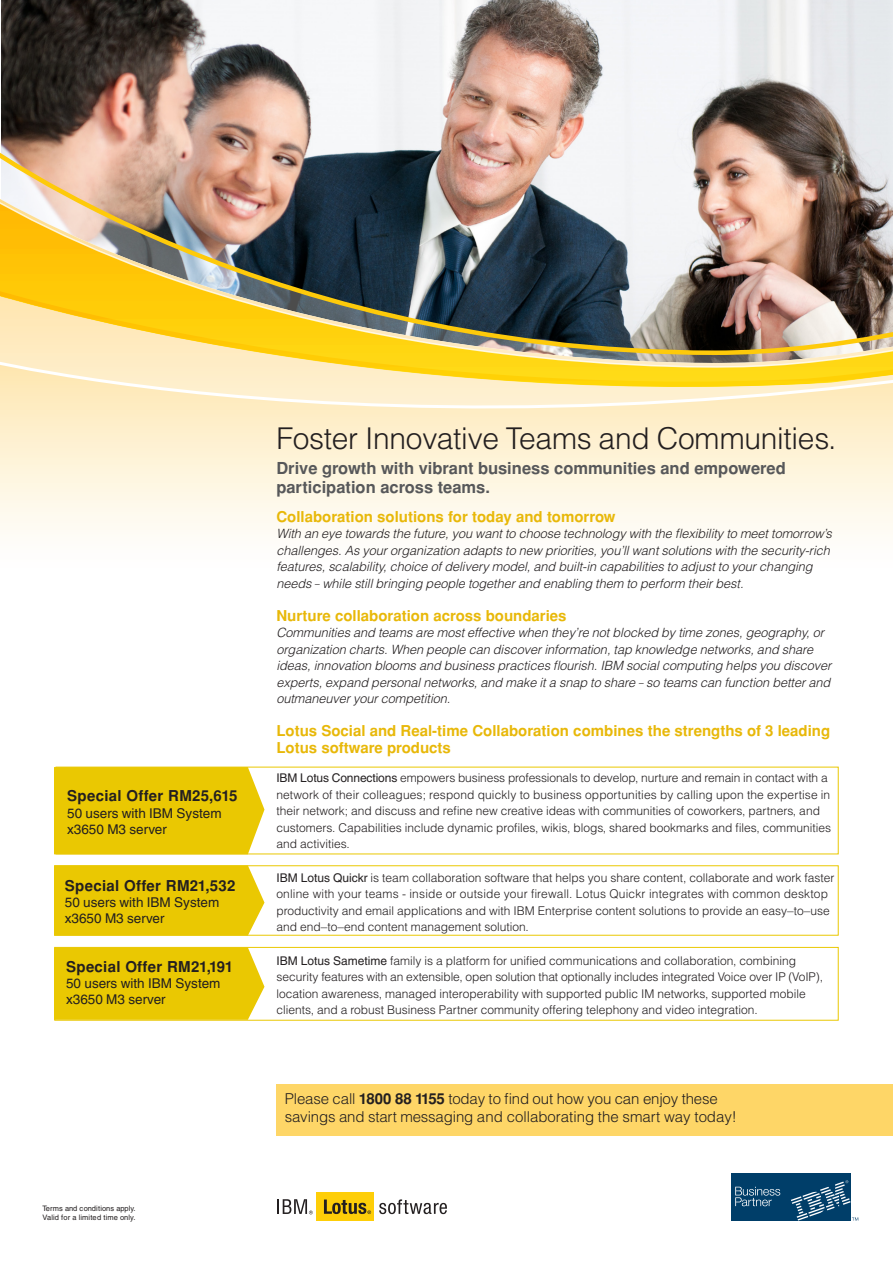
<style>
.page{position:relative;width:893px;height:1263px;background:#fff}
.page>*{position:absolute;margin:0;border:0;box-sizing:border-box;transform-origin:0 0}
.t1{font:300 30px "IBM Helvetica 2004";letter-spacing:-.01em;color:#231f20}
.t2{font:700 16.5px "IBM Helvetica 2004";color:#57585a}
.t3{font:700 15px/16.5px "IBM Helvetica 2004";color:#e8b809}
.t4{font:300 15px/18px "IBM Helvetica 2004";letter-spacing:-.01em;color:#231f20}
.t5{font:700 15px "IBM Helvetica 2004";letter-spacing:.02em;color:#231f20}
.t6{font:13.5px/16.2px "IBM Helvetica 2004";color:#231f20}
.t7{font:italic 300 12.75px/16.5px "IBM Helvetica 2004";letter-spacing:-.005em;color:#231f20}
.t8{font:300 12px/16.5px "IBM Helvetica 2004";color:#231f20}
.t9{font:7.5px "IBM Hel Apr Nin Six";letter-spacing:.01em;color:#231f20}
.s1{font-weight:400}
.s2{font-weight:700}
</style>
<div class="page">
<img style="left:1px;top:0;width:892px;height:117px">
<svg style="left:54px;top:766px;width:839px;height:370px"></svg>
<div style="left:0;top:511px;width:893px;height:21px;background:#fefaf1"></div>
<img style="left:0;top:117px;width:893px;height:56px">
<img style="left:0;top:173px;width:893px;height:110px">
<svg style="left:0;top:283px;width:893px;height:228px;background:#e1d2a1"></svg>
<div style="left:54px;top:767px;width:210px;height:87px;background:#eac802"></div>
<div style="left:54px;top:865px;width:210px;height:71px;background:#eac802"></div>
<div style="left:56px;top:949px;width:208px;height:69px;background:#eac802"></div>
<div style="left:54px;top:947px;width:785px;height:73px;border:1px solid #eac802"></div>
<div style="left:276px;top:1084px;width:617px;height:51px;background:#fed667"></div>
<div style="left:731px;top:1172px;width:120px;height:48px;background:#003e69"></div>
<svg style="left:735px;top:1187px;width:45px;height:19px"></svg>
<svg style="left:791px;top:1180px;width:67px;height:40px"></svg>
<div style="left:316px;top:1192px;width:58px;height:29px;background:#fece08"></div>
<svg style="left:379px;top:1199px;width:68px;height:15px"></svg>
<svg style="left:324px;top:1199px;width:47px;height:15px"></svg>
<svg style="left:277px;top:1199px;width:36px;height:15px"></svg>
<p class="t5" style="left:67px;top:787px;width:172px">Special Offer RM25,615</p>
<p class="t6" style="left:67px;top:805px;width:156px">50 users with IBM System x3650 M3 server</p>
<p class="t5" style="left:65px;top:877px;width:172px">Special Offer RM21,532</p>
<p class="t6" style="left:65px;top:894px;width:156px">50 users with IBM System x3650 M3 server</p>
<p class="t5" style="left:66px;top:958px;width:168px">Special Offer RM21,191</p>
<p class="t6" style="left:66px;top:975px;width:156px">50 users with IBM System x3650 M3 server</p>
<p class="t9" style="left:43px;top:1204px;width:95px">Terms and conditions apply.</p>
<p class="t9" style="left:43px;top:1213px;width:94px">Valid for a limited time only.</p>
<p class="t1" style="left:276px;top:420px;width:562px">Foster Innovative Teams and Communities.</p>
<p class="t2" style="left:276px;top:458px;width:511px">Drive growth with vibrant business communities and empowered</p>
<p class="t2" style="left:276px;top:477px;width:215px">participation across teams.</p>
<p class="t3" style="left:276px;top:509px;width:341px">Collaboration solutions for today and tomorrow</p>
<p class="t7" style="left:276px;top:525px;width:557px">With an eye towards the future, you want to choose technology with the flexibility to meet tomorrow’s challenges. As your organization adapts to new priorities, you’ll want solutions with the security-rich features, scalability, choice of delivery model, and built-in capabilities to adjust to your changing needs – while still bringing people together and enabling them to perform their best.</p>
<p class="t3" style="left:276px;top:608px;width:292px">Nurture collaboration across boundaries</p>
<p class="t7" style="left:276px;top:624px;width:557px">Communities and teams are most effective when they’re not blocked by time zones, geography, or organization charts. When people can discover information, tap knowledge networks, and share ideas, innovation blooms and business practices flourish. IBM social computing helps you discover experts, expand personal networks, and make it a snap to share – so teams can function better and outmaneuver your competition.</p>
<p class="t3" style="left:276px;top:723px;width:555px">Lotus Social and Real-time Collaboration combines the strengths of 3 leading<br>Lotus software products</p>
<p class="t8" style="left:276px;top:769px;width:556px"><span class="s1">IBM Lotus Connections</span> empowers business professionals to develop, nurture and remain in contact with a network of their colleagues; respond quickly to business opportunities by calling upon the expertise in their network; and discuss and refine new creative ideas with communities of coworkers, partners, and customers. Capabilities include dynamic profiles, wikis, blogs, shared bookmarks and files, communities and activities.</p>
<p class="t8" style="left:276px;top:869px;width:560px"><span class="s1">IBM Lotus Quickr</span> is team collaboration software that helps you share content, collaborate and work faster online with your teams - inside or outside your firewall. Lotus Quickr integrates with common desktop productivity and email applications and with IBM Enterprise content solutions to provide an easy—to—use and end—to—end content management solution.</p>
<p class="t8" style="left:276px;top:952px;width:548px"><span class="s1">IBM Lotus Sametime</span> family is a platform for unified communications and collaboration, combining security features with an extensible, open solution that optionally includes integrated Voice over IP (VoIP), location awareness, managed interoperability with supported public IM networks, supported mobile clients, and a robust Business Partner community offering telephony and video integration.</p>
<p class="t4" style="left:285px;top:1090px;width:453px">Please call <span class="s2">1800 88 1155</span> today to find out how you can enjoy these savings and start messaging and collaborating the smart way today!</p>
</div>
